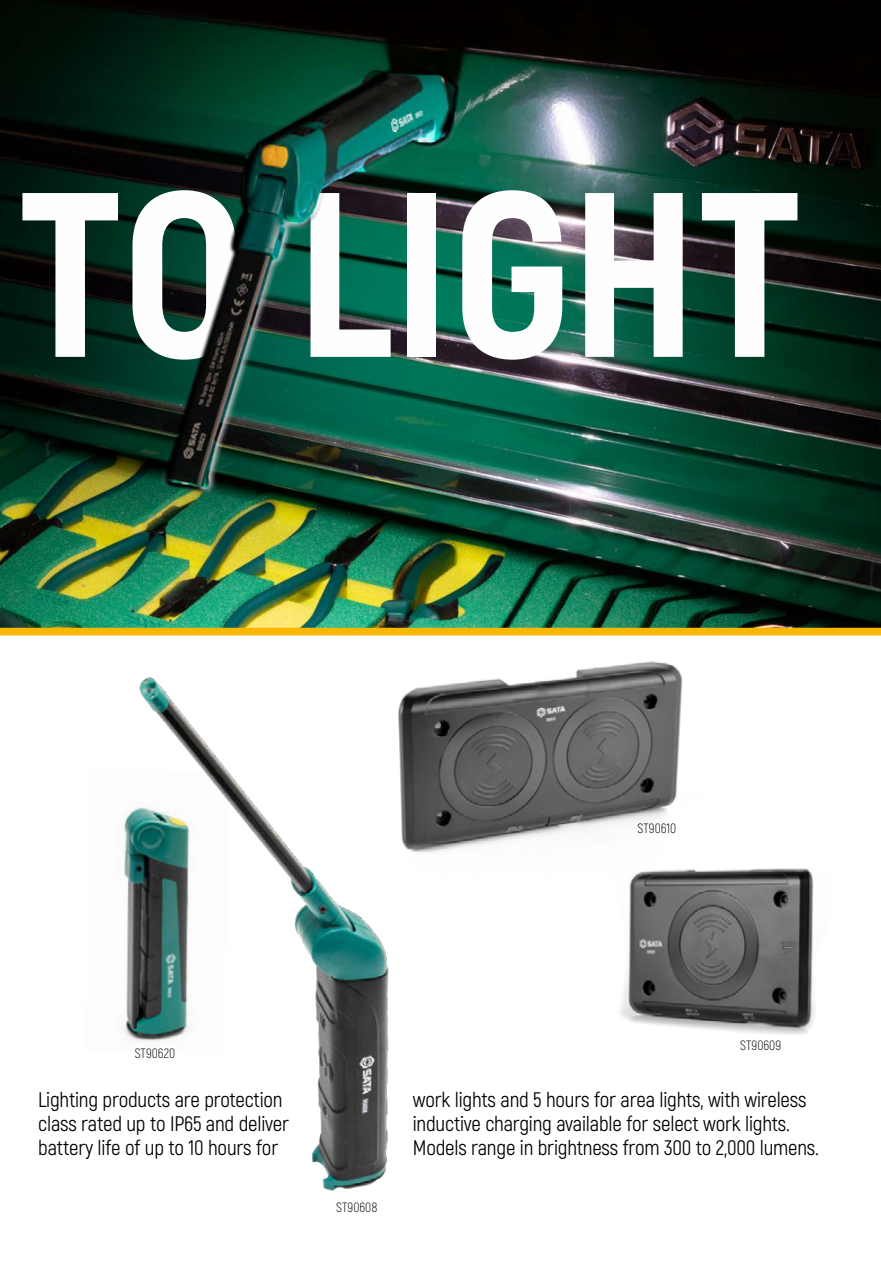
<style>
.page{position:relative;width:881px;height:1263px;background:#fff}
.page>*{position:absolute;margin:0;border:0;box-sizing:border-box;transform-origin:0 0}
.t1{font:800 234px "Akrobat";color:#fff}
.t2{font:21px/24px "Akrobat";letter-spacing:-.01em;color:#000}
.t3{font:300 13.5px "Akrobat";color:#000}
</style>
<div class="page">
<img style="left:597px;top:661px;width:86px;height:165px">
<img style="left:620px;top:868px;width:195px;height:167px">
<img style="left:139px;top:667px;width:458px;height:524px">
<img style="left:121px;top:770px;width:108px;height:284px">
<img style="left:0;top:557px;width:880px;height:71px">
<div style="left:0;top:628px;width:880px;height:7px;background:#fab700"></div>
<img style="left:0;top:0;width:880px;height:557px">
<h1 class="t1" style="left:19px;top:126px;width:783px">TO LIGHT</h1>
<p class="t3" style="left:135px;top:1045px;width:42px">ST90620</p>
<p class="t3" style="left:637px;top:820px;width:40px">ST90610</p>
<p class="t3" style="left:740px;top:1037px;width:42px">ST90609</p>
<p class="t2" style="left:38px;top:1088px;width:252px">Lighting products are protection class rated up to IP65 and deliver battery life of up to 10 hours for</p>
<p class="t2" style="left:412px;top:1088px;width:407px">work lights and 5 hours for area lights, with wireless inductive charging available for select work lights.<br>Models range in brightness from 300 to 2,000 lumens.</p>
<p class="t3" style="left:336px;top:1199px;width:43px">ST90608</p>
</div>
